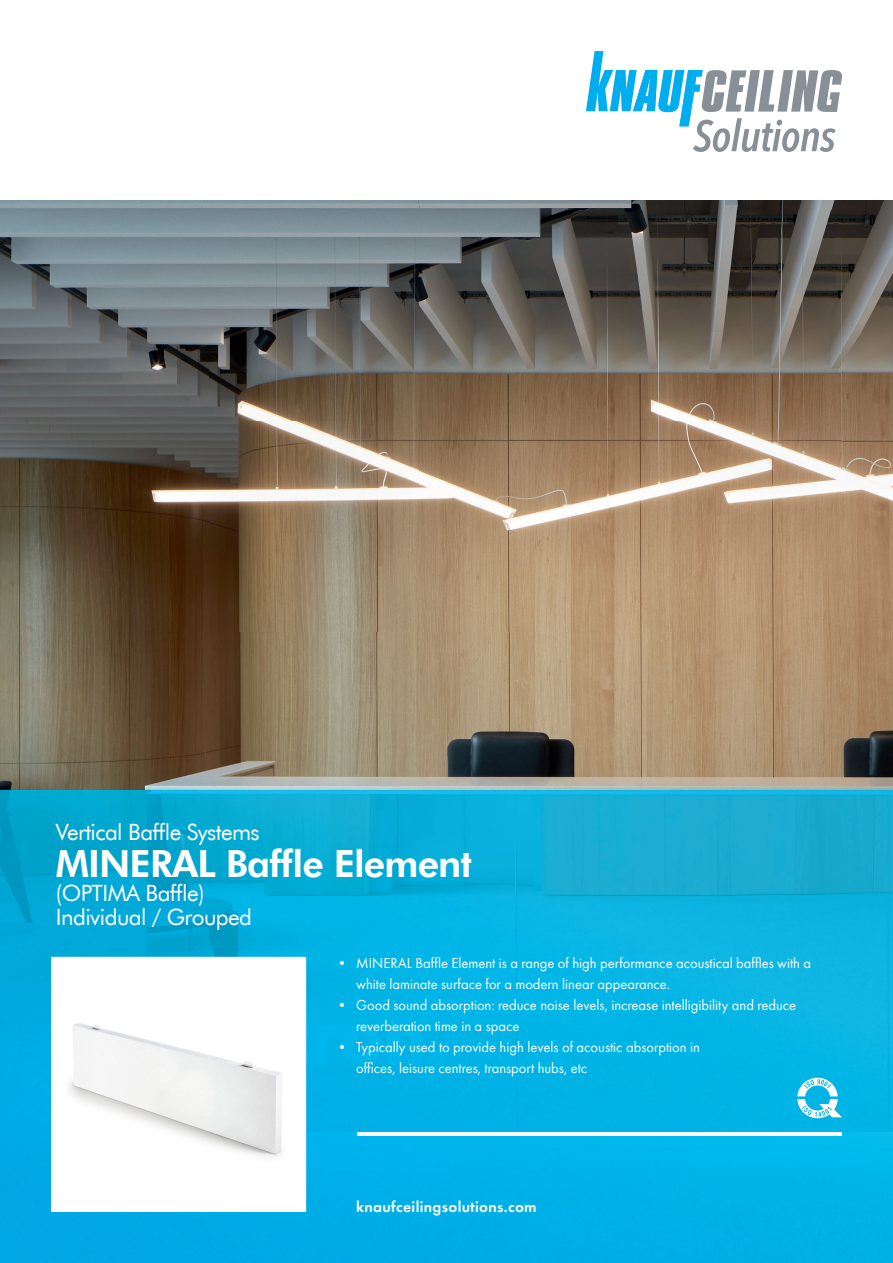
<style>
.page{position:relative;width:893px;height:1263px;background:#fff}
.page>*{position:absolute;margin:0;border:0;box-sizing:border-box;transform-origin:0 0}
.t1{font:800 37.5px "Futura TL";letter-spacing:-.025em;color:#fff}
.t2{font:22.5px/24px "Futura TL";letter-spacing:-.025em;color:#fff}
.t3{font:600 15.75px "Futura PT";letter-spacing:.02em;color:#fff}
.t4{font:15px/21px "Futura PT";color:#fff}
</style>
<div class="page">
<img style="left:0;top:200px;width:893px;height:1063px">
<img style="left:0;top:791px;width:893px;height:1px">
<svg style="left:797px;top:1078px;width:45px;height:40px"></svg>
<svg style="left:51px;top:957px;width:255px;height:255px"></svg>
<hr style="left:357px;top:1132px;width:485px;height:3px;background:#fff">
<svg style="left:586px;top:51px;width:256px;height:101px"></svg>
<h2 class="t2" style="left:56px;top:819px;width:205px">Vertical Baffle Systems</h2>
<h1 class="t1" style="left:56px;top:838px;width:418px">MINERAL Baffle Element</h1>
<h2 class="t2" style="left:56px;top:880px;width:198px">(OPTIMA Baffle)<br>Individual / Grouped</h2>
<p class="t4" style="left:356px;top:953px;width:457px;text-indent:-21px">• MINERAL Baffle Element is a range of high performance acoustical baffles with a white laminate surface for a modern linear appearance.</p>
<p class="t4" style="left:356px;top:995px;width:442px;text-indent:-21px">• Good sound absorption: reduce noise levels, increase intelligibility and reduce reverberation time in a space</p>
<p class="t4" style="left:356px;top:1037px;width:345px;text-indent:-21px">• Typically used to provide high levels of acoustic absorption in offices, leisure centres, transport hubs, etc</p>
<p class="t3" style="left:356px;top:1196px;width:182px">knaufceilingsolutions.com</p>
</div>
